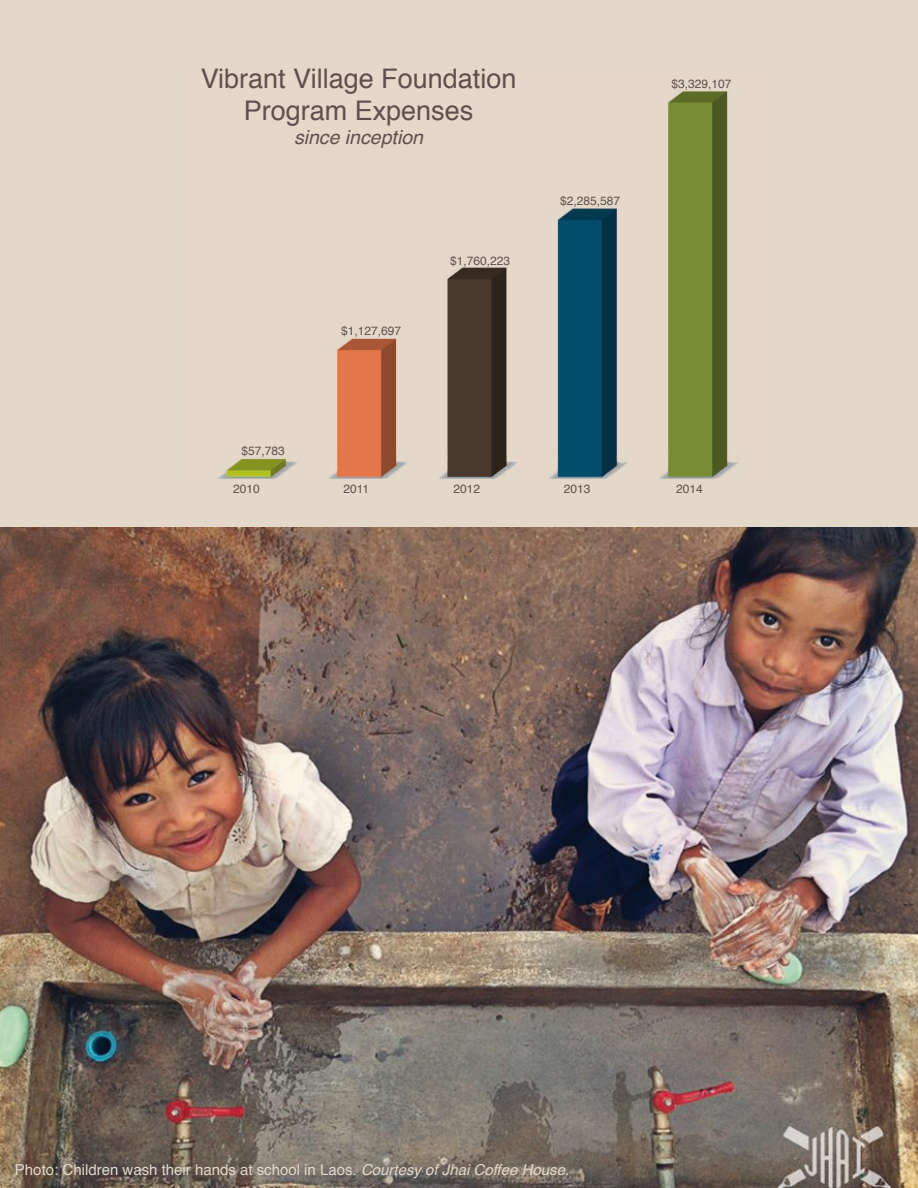
<style>
.page{position:relative;width:918px;height:1188px;background:#fff}
.page>*{position:absolute;margin:0;border:0;box-sizing:border-box;transform-origin:0 0}
.t1{font:27px/32.4px "Helvetica";color:#60504d;text-align:center}
.t2{font:italic 19.5px "Helvetica";color:#60504d}
.t3{font:15px "Helvetica";color:#e4d8ca}
.t4{font:12px "Helvetica";color:#60504d}
.s1{font-style:italic}
</style>
<div class="page">
<div style="left:0;top:0;width:918px;height:527px;background:#e4d8ca"></div>
<img style="left:0;top:527px;width:918px;height:661px">
<img style="left:217px;top:90px;width:521px;height:390px">
<h1 class="t1" style="left:201px;top:65px;width:317px">Vibrant Village Foundation<br>Program Expenses</h1>
<h2 class="t2" style="left:294px;top:129px;width:130px">since inception</h2>
<p class="t4" style="left:241px;top:445px;width:45px">$57,783</p>
<p class="t4" style="left:341px;top:326px;width:62px">$1,127,697</p>
<p class="t4" style="left:450px;top:255px;width:62px">$1,760,223</p>
<p class="t4" style="left:560px;top:196px;width:62px">$2,285,587</p>
<p class="t4" style="left:671px;top:78px;width:62px">$3,329,107</p>
<p class="t4" style="left:233px;top:483px;width:28px">2010</p>
<p class="t4" style="left:343px;top:483px;width:27px">2011</p>
<p class="t4" style="left:454px;top:483px;width:28px">2012</p>
<p class="t4" style="left:564px;top:483px;width:28px">2013</p>
<p class="t4" style="left:676px;top:483px;width:28px">2014</p>
<p class="t3" style="left:15px;top:1164px;width:556px">Photo: Children wash their hands at school in Laos. <span class="s1">Courtesy of Jhai Coffee House.</span></p>
</div>
